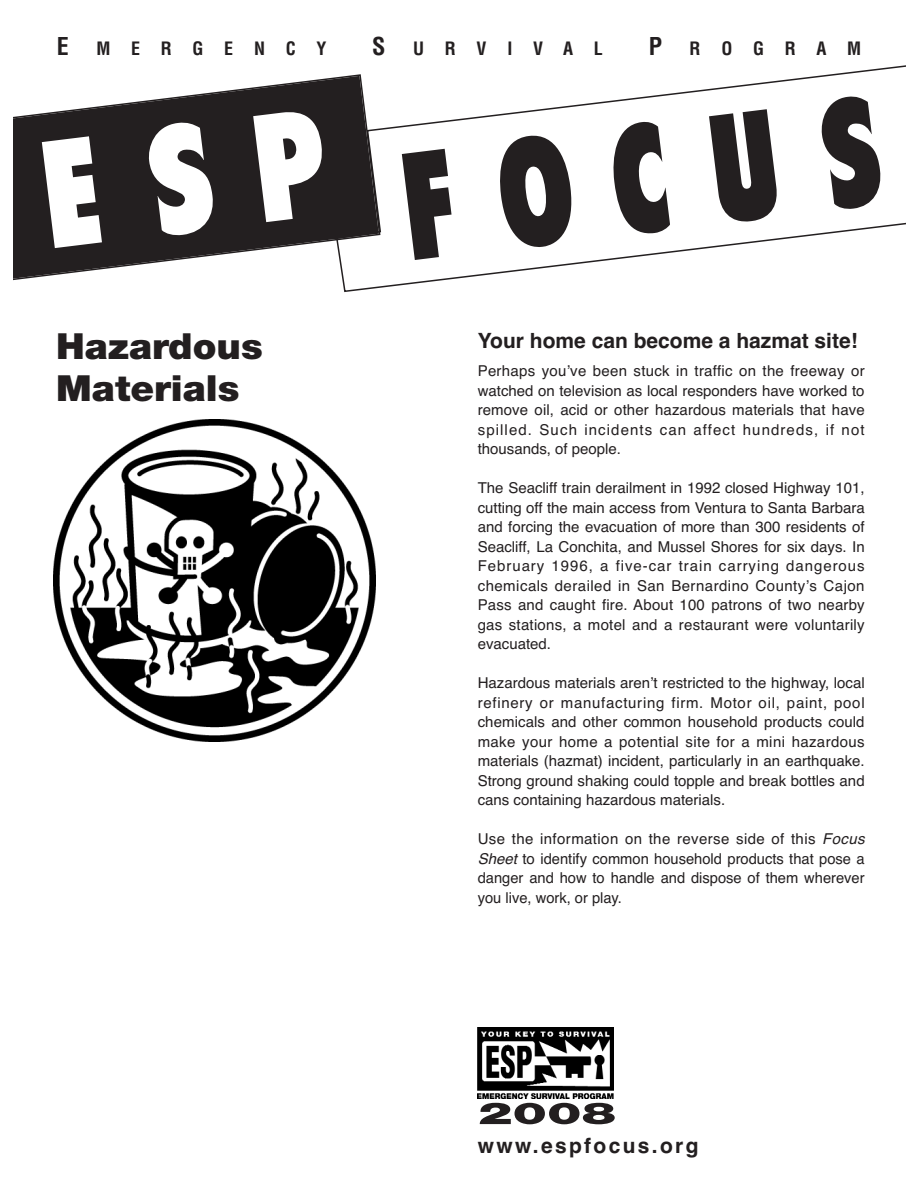
<style>
.page{position:relative;width:918px;height:1188px;background:#fff}
.page>*{position:absolute;margin:0;border:0;box-sizing:border-box;transform-origin:0 0}
.t1{font:900 condensed 150px "Flyer";color:#231f20}
.t2{font:900 36px/42px "Helvetica Neue";color:#231f20;scale:1.05 1}
.t3{font:900 30.3px "Helvetica Neue";color:#231f20;scale:1.7 1}
.t4{font:700 21px "Helvetica";color:#231f20}
.t5{font:700 21px "Helvetica";letter-spacing:.11em;color:#231f20}
.t6{font:700 condensed 18px "Helvetica";letter-spacing:1.15em;color:#231f20}
.t7{font:15px/19.5px "Helvetica";color:#231f20;text-align:justify}
.s1{font-size:24px}
.s2{font-style:italic}
</style>
<div class="page">
<svg style="left:343px;top:65px;width:563px;height:227px"></svg>
<svg style="left:14px;top:73px;width:367px;height:211px"></svg>
<img style="left:478px;top:1028px;width:135px;height:71px">
<img style="left:53px;top:419px;width:322px;height:322px">
<p class="t6" style="left:57px;top:41px;width:271px"><span class="s1">E</span> MERGENCY</p>
<p class="t6" style="left:372px;top:41px;width:232px"><span class="s1">S</span> URVIVAL</p>
<p class="t6" style="left:649px;top:41px;width:214px"><span class="s1">P</span> ROGRAM</p>
<h1 class="t1" style="left:43px;top:198px;width:839px;rotate:-7deg"><sup>ESP</sup> F OC U S</h1>
<h2 class="t2" style="left:56px;top:329px;width:198px">Hazardous<br>Materials</h2>
<h3 class="t4" style="left:478px;top:332px;width:381px">Your home can become a hazmat site!</h3>
<p class="t7" style="left:478px;top:362px;width:388px">Perhaps you’ve been stuck in traffic on the freeway or watched on television as local responders have worked to remove oil, acid or other hazardous materials that have spilled. Such incidents can affect hundreds, if not thousands, of people.</p>
<p class="t7" style="left:478px;top:479px;width:389px">The Seacliff train derailment in 1992 closed Highway 101, cutting off the main access from Ventura to Santa Barbara and forcing the evacuation of more than 300 residents of Seacliff, La Conchita, and Mussel Shores for six days. In February 1996, a five-car train carrying dangerous chemicals derailed in San Bernardino County’s Cajon Pass and caught fire. About 100 patrons of two nearby gas stations, a motel and a restaurant were voluntarily evacuated.</p>
<p class="t7" style="left:478px;top:674px;width:388px">Hazardous materials aren’t restricted to the highway, local refinery or manufacturing firm. Motor oil, paint, pool chemicals and other common household products could make your home a potential site for a mini hazardous materials (hazmat) incident, particularly in an earthquake.<br>Strong ground shaking could topple and break bottles and cans containing hazardous materials.</p>
<p class="t7" style="left:478px;top:830px;width:391px;text-align:left">Use the information on the reverse side of this <span class="s2">Focus Sheet</span> to identify common household products that pose a danger and how to handle and dispose of them wherever you live, work, or play.</p>
<h3 class="t3" style="left:478px;top:1102px;width:83px">2008</h3>
<h3 class="t5" style="left:478px;top:1138px;width:222px">www.espfocus.org</h3>
</div>
